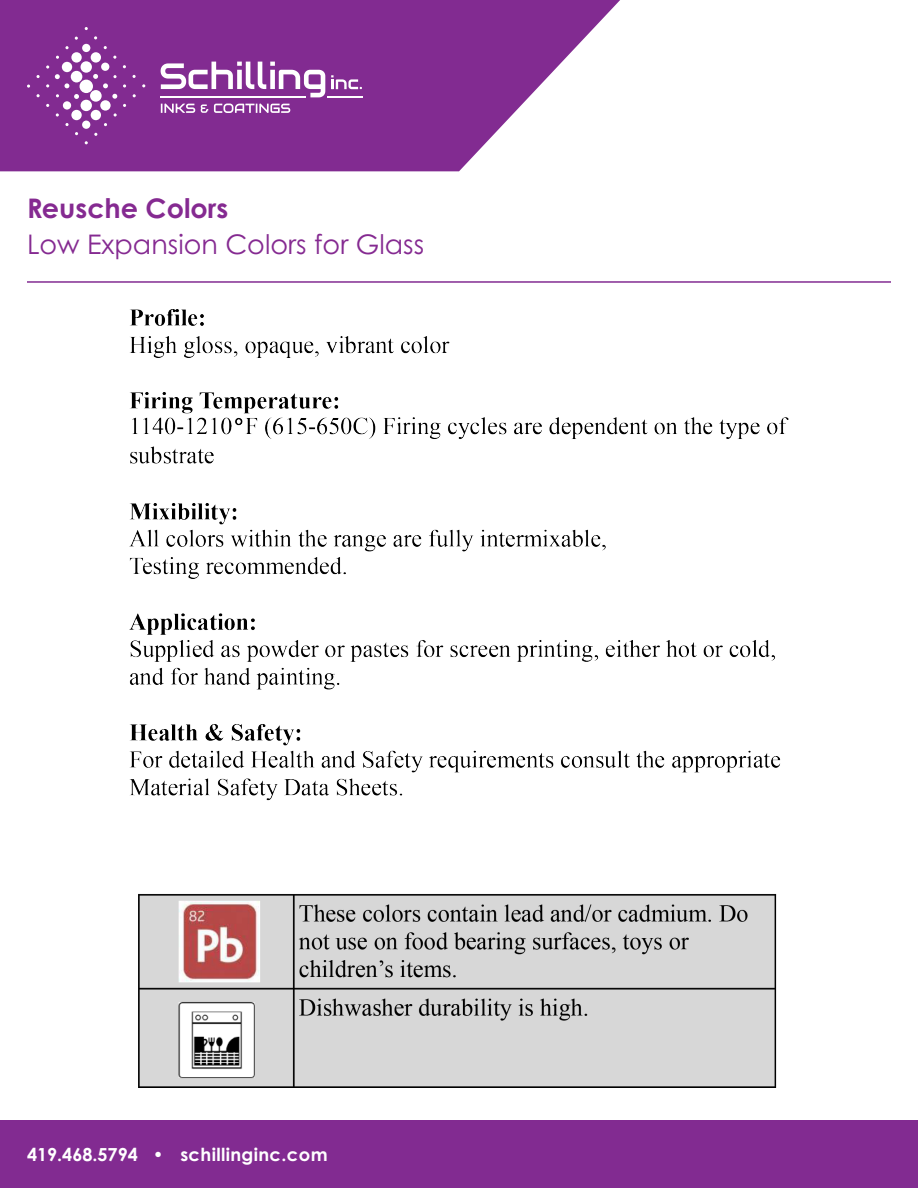
<style>
.page{position:relative;width:918px;height:1188px;background:#fff}
.page>*{position:absolute;margin:0;border:0;box-sizing:border-box;transform-origin:0 0}
.t1{font:27px "Century Gothic Pro";color:#852a91}
.t2{font:700 27px "Century Gothic Pro";color:#852a91}
.t3{font:700 18px "Century Gothic Pro";letter-spacing:.02em;color:#fff}
</style>
<div class="page">
<svg style="left:0;top:0;width:620px;height:171px;background:#9449a1"></svg>
<svg style="left:161px;top:103px;width:129px;height:10px"></svg>
<hr style="left:327px;top:96px;width:36px;height:1px;background:#fff">
<svg style="left:161px;top:62px;width:164px;height:35px"></svg>
<svg style="left:331px;top:75px;width:31px;height:14px"></svg>
<div style="left:82px;top:44px;width:8px;height:8px;background:#fff;border-radius:50%"></div>
<div style="left:81px;top:61px;width:11px;height:12px;background:#fff;border-radius:50%"></div>
<div style="left:62px;top:62px;width:10px;height:10px;background:#fff;border-radius:50%"></div>
<div style="left:81px;top:100px;width:11px;height:11px;background:#fff;border-radius:50%"></div>
<div style="left:100px;top:100px;width:11px;height:11px;background:#fff;border-radius:50%"></div>
<div style="left:71px;top:52px;width:11px;height:11px;background:#fff;border-radius:50%"></div>
<div style="left:91px;top:52px;width:10px;height:11px;background:#fff;border-radius:50%"></div>
<div style="left:71px;top:110px;width:11px;height:10px;background:#fff;border-radius:50%"></div>
<div style="left:91px;top:110px;width:10px;height:10px;background:#fff;border-radius:50%"></div>
<div style="left:71px;top:71px;width:11px;height:11px;background:#fff;border-radius:50%"></div>
<div style="left:80px;top:80px;width:13px;height:13px;background:#fff;border-radius:50%"></div>
<div style="left:90px;top:90px;width:12px;height:12px;background:#fff;border-radius:50%"></div>
<div style="left:101px;top:63px;width:8px;height:8px;background:#fff;border-radius:50%"></div>
<div style="left:82px;top:121px;width:8px;height:8px;background:#fff;border-radius:50%"></div>
<div style="left:63px;top:101px;width:8px;height:9px;background:#fff;border-radius:50%"></div>
<svg style="left:65px;top:123px;width:4px;height:3px"></svg>
<svg style="left:56px;top:113px;width:3px;height:4px"></svg>
<svg style="left:114px;top:113px;width:3px;height:4px"></svg>
<svg style="left:46px;top:65px;width:3px;height:4px"></svg>
<svg style="left:65px;top:46px;width:4px;height:3px"></svg>
<svg style="left:123px;top:84px;width:3px;height:4px"></svg>
<svg style="left:55px;top:74px;width:14px;height:14px"></svg>
<svg style="left:74px;top:94px;width:5px;height:5px"></svg>
<svg style="left:93px;top:74px;width:24px;height:14px"></svg>
<svg style="left:112px;top:94px;width:5px;height:5px"></svg>
<div style="left:0;top:1121px;width:918px;height:67px;background:#822b91"></div>
<hr style="left:27px;top:281px;width:864px;height:2px;background:#822b91">
<img style="left:130px;top:310px;width:658px;height:778px">
<p class="t2" style="left:27px;top:192px;width:203px">Reusche Colors</p>
<p class="t1" style="left:27px;top:228px;width:399px">Low Expansion Colors for Glass</p>
<p class="t3" style="left:27px;top:1143px;width:302px">419.468.5794 • schillinginc.com</p>
</div>
